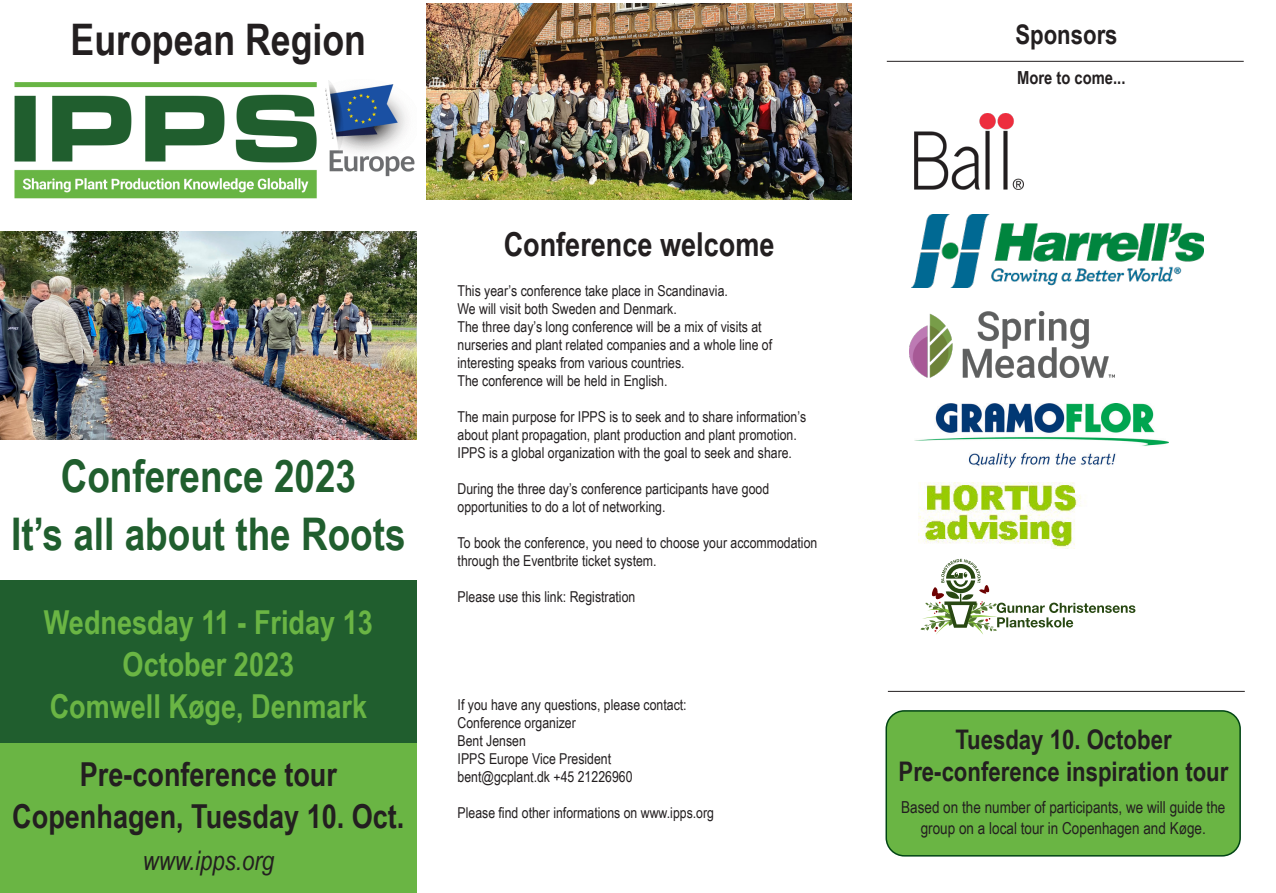
<style>
.page{position:relative;width:1276px;height:893px;background:#fff}
.page>*{position:absolute;margin:0;border:0;box-sizing:border-box;transform-origin:0 0}
.t1{font:700 45px "Arial Narrow";color:#205e2e}
.t2{font:700 43.5px "Arial Narrow";color:#231f20}
.t3{font:700 33px "Arial Narrow";color:#231f20}
.t4{font:700 33px "Arial Narrow";color:#6ab544}
.t5{font:700 27px "Arial Narrow";color:#231f20}
.t6{font:italic 27px "Arial Narrow";color:#231f20}
.t7{font:700 18px "Arial Narrow";color:#231f20}
.t8{font:16.5px/21px "Arial Narrow";color:#231f20;text-align:center}
.t9{font:15px/18px "Arial Narrow";color:#231f20}
</style>
<div class="page">
<img style="left:14px;top:80px;width:401px;height:119px">
<div style="left:0;top:580px;width:417px;height:167px;background:#205e2e"></div>
<div style="left:0;top:743px;width:417px;height:150px;background:#6ab544"></div>
<img style="left:0;top:231px;width:417px;height:209px">
<img style="left:426px;top:3px;width:425px;height:196px">
<img style="left:914px;top:113px;width:110px;height:77px">
<img style="left:911px;top:214px;width:292px;height:74px">
<img style="left:909px;top:312px;width:205px;height:65px">
<div style="left:886px;top:711px;width:354px;height:145px;background:#6ab544;border-radius:18px"></div>
<div style="left:885px;top:710px;width:356px;height:147px;border:2px solid #004413;border-radius:18px"></div>
<hr style="left:888px;top:691px;width:356px;height:1px;background:#231f20">
<hr style="left:887px;top:61px;width:356px;height:1px;background:#231f20">
<img style="left:914px;top:404px;width:254px;height:64px">
<img style="left:918px;top:483px;width:164px;height:65px">
<svg style="left:920px;top:559px;width:215px;height:75px"></svg>
<p class="t2" style="left:71px;top:7px;width:297px">European Region</p>
<p class="t1" style="left:61px;top:442px;width:297px">Conference 2023</p>
<p class="t1" style="left:11px;top:500px;width:396px">It’s all about the Roots</p>
<p class="t4" style="left:44px;top:598px;width:330px">Wednesday 11 - Friday 13</p>
<p class="t4" style="left:123px;top:640px;width:173px">October 2023</p>
<p class="t4" style="left:50px;top:682px;width:319px">Comwell Køge, Denmark</p>
<p class="t3" style="left:80px;top:750px;width:259px">Pre-conference tour</p>
<p class="t3" style="left:12px;top:792px;width:394px">Copenhagen, Tuesday 10. Oct.</p>
<p class="t6" style="left:143px;top:842px;width:133px">www.ipps.org</p>
<p class="t3" style="left:504px;top:219px;width:272px">Conference welcome</p>
<p class="t9" style="left:457px;top:281px;width:272px">This year’s conference take place in Scandinavia.</p>
<p class="t9" style="left:457px;top:299px;width:221px">We will visit both Sweden and Denmark.</p>
<p class="t9" style="left:457px;top:317px;width:306px">The three day’s long conference will be a mix of visits at</p>
<p class="t9" style="left:457px;top:335px;width:316px">nurseries and plant related companies and a whole line of</p>
<p class="t9" style="left:457px;top:353px;width:228px">interesting speaks from various countries.</p>
<p class="t9" style="left:457px;top:371px;width:211px">The conference will be held in English.</p>
<p class="t9" style="left:457px;top:407px;width:350px">The main purpose for IPPS is to seek and to share information’s about plant propagation, plant production and plant promotion.</p>
<p class="t9" style="left:457px;top:443px;width:336px">IPPS is a global organization with the goal to seek and share.</p>
<p class="t9" style="left:457px;top:479px;width:313px">During the three day’s conference participants have good</p>
<p class="t9" style="left:457px;top:497px;width:209px">opportunities to do a lot of networking.</p>
<p class="t9" style="left:457px;top:533px;width:361px">To book the conference, you need to choose your accommodation through the Eventbrite ticket system.</p>
<p class="t9" style="left:457px;top:587px;width:179px">Please use this link: Registration</p>
<p class="t9" style="left:457px;top:695px;width:231px">If you have any questions, please contact:</p>
<p class="t9" style="left:457px;top:713px;width:120px">Conference organizer</p>
<p class="t9" style="left:457px;top:731px;width:70px">Bent Jensen</p>
<p class="t9" style="left:457px;top:749px;width:155px">IPPS Europe Vice President</p>
<p class="t9" style="left:457px;top:767px;width:176px">bent@gcplant.dk +45 21226960</p>
<p class="t9" style="left:457px;top:803px;width:258px">Please find other informations on www.ipps.org</p>
<p class="t5" style="left:1015px;top:14px;width:104px">Sponsors</p>
<p class="t7" style="left:1017px;top:64px;width:110px">More to come...</p>
<p class="t5" style="left:955px;top:719px;width:218px">Tuesday 10. October</p>
<p class="t5" style="left:898px;top:751px;width:331px">Pre-conference inspiration tour</p>
<p class="t8" style="left:901px;top:796px;width:326px">Based on the number of participants, we will guide the group on a local tour in Copenhagen and Køge.</p>
</div>
